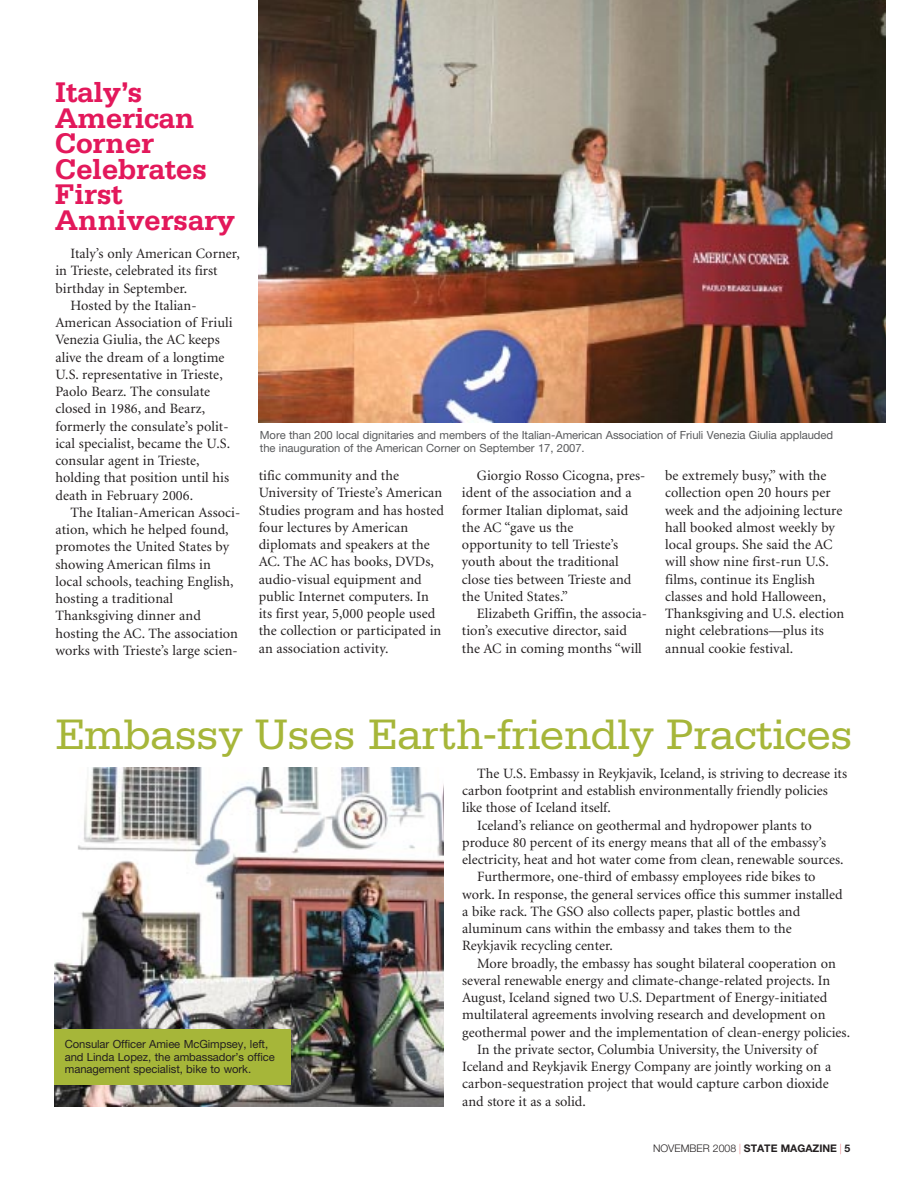
<style>
.page{position:relative;width:918px;height:1188px;background:#fff}
.page>*{position:absolute;margin:0;border:0;box-sizing:border-box;transform-origin:0 0}
.t1{font:45px "Serifa";letter-spacing:-.015em;color:#a6b639}
.t2{font:700 30px/25.5px "Serifa";letter-spacing:-.015em;color:#e3185b}
.t3{font:14.25px/17.2px "Minion";letter-spacing:.005em;color:#231f20}
.t4{font:11.25px/12.8px "Helvetica Neue LT Pro";letter-spacing:-.005em;color:#58595b}
.t5{font:11.25px/12.8px "Helvetica Neue LT Pro";letter-spacing:-.005em;color:#231f20}
.t6{font:700 10.5px "Helvetica Neue LT Pro";color:#231f20}
.s1{font-weight:300}
.s2{font-weight:300;color:#d81820}
</style>
<div class="page">
<img style="left:259px;top:0;width:627px;height:422px">
<img style="left:54px;top:768px;width:389px;height:339px">
<div style="left:54px;top:1030px;width:237px;height:55px;background:#a6b639"></div>
<h2 class="t2" style="left:55px;top:82px;width:182px">Italy’s<br>American<br>Corner<br>Celebrates<br>First<br>Anniversary</h2>
<p class="t3" style="left:70px;top:246px;width:171px">Italy’s only American Corner,</p>
<p class="t3" style="left:55px;top:263px;width:164px">in Trieste, celebrated its first</p>
<p class="t3" style="left:55px;top:281px;width:133px">birthday in September.</p>
<p class="t3" style="left:70px;top:298px;width:128px">Hosted by the Italian-</p>
<p class="t3" style="left:55px;top:315px;width:179px">American Association of Friuli</p>
<p class="t3" style="left:55px;top:332px;width:166px">Venezia Giulia, the AC keeps</p>
<p class="t3" style="left:55px;top:350px;width:171px">alive the dream of a longtime</p>
<p class="t3" style="left:55px;top:367px;width:169px">U.S. representative in Trieste,</p>
<p class="t3" style="left:55px;top:384px;width:156px">Paolo Bearz. The consulate</p>
<p class="t3" style="left:55px;top:401px;width:151px">closed in 1986, and Bearz,</p>
<p class="t3" style="left:55px;top:419px;width:175px">formerly the consulate’s polit-</p>
<p class="t3" style="left:55px;top:436px;width:176px">ical specialist, became the U.S.</p>
<p class="t3" style="left:55px;top:453px;width:146px">consular agent in Trieste,</p>
<p class="t3" style="left:55px;top:470px;width:175px">holding that position until his</p>
<p class="t3" style="left:55px;top:488px;width:139px">death in February 2006.</p>
<p class="t3" style="left:70px;top:505px;width:171px">The Italian-American Associ-</p>
<p class="t3" style="left:55px;top:522px;width:175px">ation, which he helped found,</p>
<p class="t3" style="left:55px;top:539px;width:175px">promotes the United States by</p>
<p class="t3" style="left:55px;top:557px;width:157px">showing American films in</p>
<p class="t3" style="left:55px;top:574px;width:179px">local schools, teaching English,</p>
<p class="t3" style="left:55px;top:591px;width:119px">hosting a traditional</p>
<p class="t3" style="left:55px;top:608px;width:147px">Thanksgiving dinner and</p>
<p class="t3" style="left:55px;top:626px;width:184px">hosting the AC. The association</p>
<p class="t3" style="left:55px;top:643px;width:184px">works with Trieste’s large scien-</p>
<p class="t4" style="left:260px;top:430px;width:575px">More than 200 local dignitaries and members of the Italian-American Association of Friuli Venezia Giulia applauded the inauguration of the American Corner on September 17, 2007.</p>
<p class="t3" style="left:259px;top:468px;width:187px">tific community and the<br>University of Trieste’s American<br>Studies program and has hosted four lectures by American diplomats and speakers at the<br>AC. The AC has books, DVDs, audio-visual equipment and public Internet computers. In its first year, 5,000 people used the collection or participated in an association activity.</p>
<p class="t3" style="left:462px;top:468px;width:185px;text-indent:15px">Giorgio Rosso Cicogna, pres&shy;ident of the association and a former Italian diplomat, said the AC “gave us the opportunity to tell Trieste’s youth about the traditional close ties between Trieste and the United States.”</p>
<p class="t3" style="left:462px;top:606px;width:187px;text-indent:15px">Elizabeth Griffin, the associa&shy;tion’s executive director, said the AC in coming months “will</p>
<p class="t3" style="left:665px;top:468px;width:181px">be extremely busy,” with the collection open 20 hours per week and the adjoining lecture hall booked almost weekly by local groups. She said the AC will show nine first-run U.S. films, continue its English classes and hold Halloween,<br>Thanksgiving and U.S. election night celebrations—plus its annual cookie festival.</p>
<h1 class="t1" style="left:55px;top:720px;width:799px">Embassy Uses Earth-friendly Practices</h1>
<p class="t5" style="left:65px;top:1039px;width:212px">Consular Officer Amiee McGimpsey, left, and Linda Lopez, the ambassador’s office management specialist, bike to work.</p>
<p class="t3" style="left:477px;top:766px;width:371px">The U.S. Embassy in Reykjavik, Iceland, is striving to decrease its</p>
<p class="t3" style="left:462px;top:783px;width:367px">carbon footprint and establish environmentally friendly policies</p>
<p class="t3" style="left:462px;top:800px;width:150px">like those of Iceland itself.</p>
<p class="t3" style="left:477px;top:818px;width:336px">Iceland’s reliance on geothermal and hydropower plants to</p>
<p class="t3" style="left:462px;top:835px;width:366px">produce 80 percent of its energy means that all of the embassy’s</p>
<p class="t3" style="left:462px;top:852px;width:383px">electricity, heat and hot water come from clean, renewable sources.</p>
<p class="t3" style="left:477px;top:869px;width:340px">Furthermore, one-third of embassy employees ride bikes to</p>
<p class="t3" style="left:462px;top:887px;width:382px">work. In response, the general services office this summer installed</p>
<p class="t3" style="left:462px;top:904px;width:340px">a bike rack. The GSO also collects paper, plastic bottles and</p>
<p class="t3" style="left:462px;top:921px;width:331px">aluminum cans within the embassy and takes them to the</p>
<p class="t3" style="left:462px;top:938px;width:152px">Reykjavik recycling center.</p>
<p class="t3" style="left:477px;top:956px;width:360px">More broadly, the embassy has sought bilateral cooperation on</p>
<p class="t3" style="left:462px;top:973px;width:369px">several renewable energy and climate-change-related projects. In</p>
<p class="t3" style="left:462px;top:990px;width:367px">August, Iceland signed two U.S. Department of Energy-initiated</p>
<p class="t3" style="left:462px;top:1007px;width:365px">multilateral agreements involving research and development on</p>
<p class="t3" style="left:462px;top:1025px;width:389px">geothermal power and the implementation of clean-energy policies.</p>
<p class="t3" style="left:477px;top:1042px;width:342px">In the private sector, Columbia University, the University of</p>
<p class="t3" style="left:462px;top:1059px;width:371px">Iceland and Reykjavik Energy Company are jointly working on a</p>
<p class="t3" style="left:462px;top:1076px;width:368px">carbon-sequestration project that would capture carbon dioxide</p>
<p class="t3" style="left:462px;top:1094px;width:125px">and store it as a solid.</p>
<p class="t6" style="left:653px;top:1142px;width:199px"><span class="s1">NOVEMBER 2008</span> <span class="s2">|</span> STATE MAGAZINE <span class="s2">|</span> 5</p>
</div>
